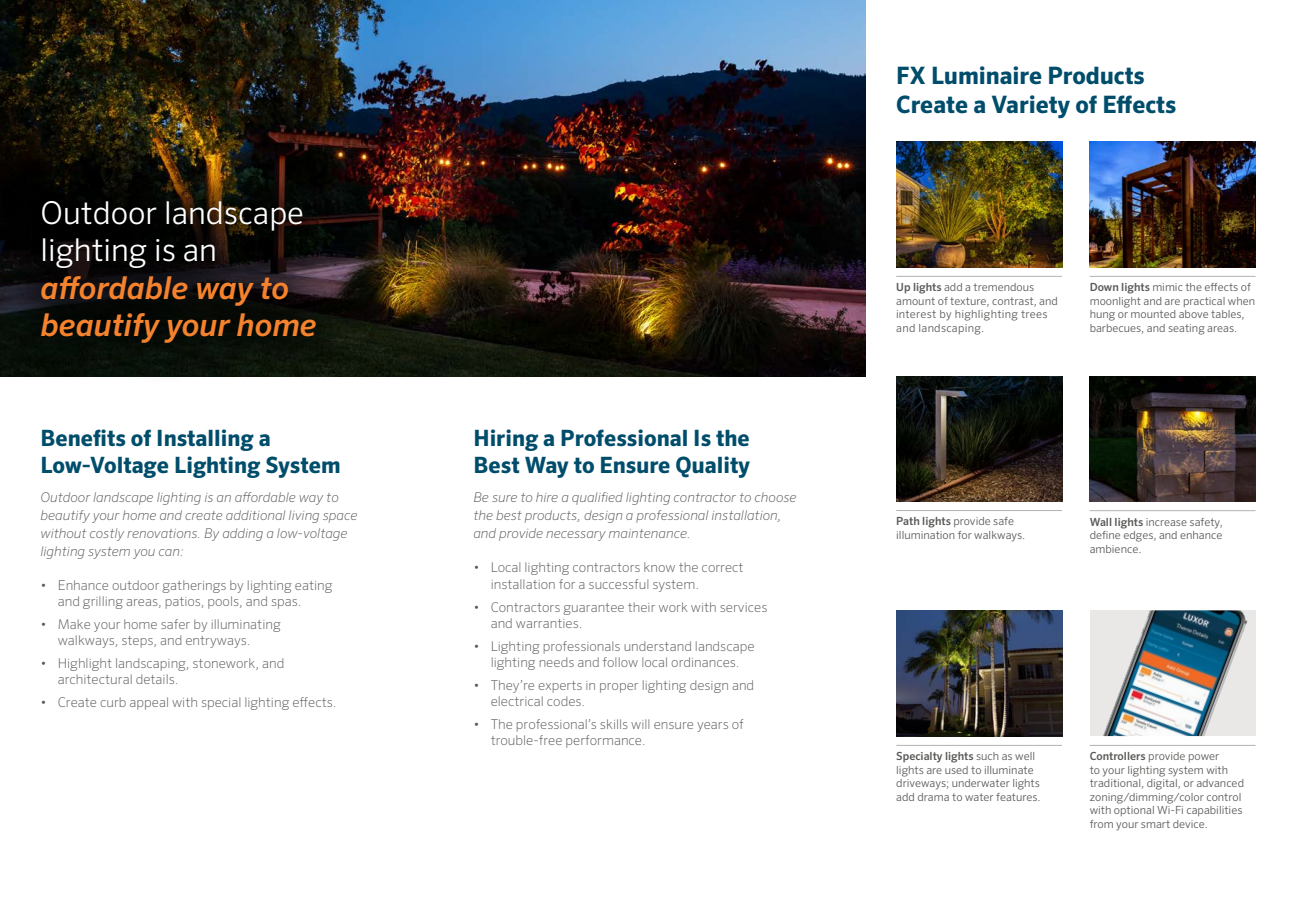
<style>
.page{position:relative;width:1296px;height:918px;background:#fff}
.page>*{position:absolute;margin:0;border:0;box-sizing:border-box;transform-origin:0 0}
.t1{font:italic 500 31.5px/37.5px "Sero Pro";color:#f5822d}
.t2{font:300 31.5px/37.5px "Sero Pro";color:#fff}
.t3{font:700 24px/28.8px "Sero Pro";color:#004d6b}
.t4{font:700 22.5px/27px "Sero Pro";color:#004d6b}
.t5{font:200 13.5px/16.2px "Sero Pro";color:#585956}
.t6{font:italic 200 13.5px/18px "Sero Pro";color:#585956}
.t7{font:300 11.25px/13.5px "Sero Pro";color:#585956}
.s1{font-weight:500}
</style>
<div class="page">
<div style="left:1090px;top:610px;width:166px;height:126px;background:#e9e8e7"></div>
<img style="left:1103px;top:610px;width:145px;height:126px">
<hr style="left:1090px;top:745px;width:166px;height:1px;background:#b5b1af">
<img style="left:1090px;top:141px;width:165px;height:126px">
<hr style="left:1090px;top:276px;width:166px;height:1px;background:#b5b1af">
<img style="left:896px;top:376px;width:166px;height:126px">
<hr style="left:896px;top:510px;width:166px;height:1px;background:#b5b1af">
<img style="left:896px;top:610px;width:166px;height:126px">
<hr style="left:896px;top:745px;width:166px;height:1px;background:#b5b1af">
<img style="left:896px;top:141px;width:166px;height:126px">
<hr style="left:896px;top:276px;width:166px;height:1px;background:#b5b1af">
<img style="left:0;top:0;width:865px;height:376px">
<hr style="left:1090px;top:510px;width:166px;height:1px;background:#b5b1af">
<img style="left:1090px;top:376px;width:166px;height:126px">
<div style="left:0;top:158px;width:358px;height:228px;background:#000;opacity:.75"></div>
<h1 class="t2" style="left:40px;top:193px;width:265px">Outdoor landscape lighting is an</h1>
<h1 class="t1" style="left:40px;top:269px;width:278px">affordable way to beautify your home</h1>
<h3 class="t4" style="left:40px;top:425px;width:302px">Benefits of Installing a<br>Low-Voltage Lighting System</h3>
<p class="t6" style="left:40px;top:488px;width:319px">Outdoor landscape lighting is an affordable way to beautify your home and create additional living space without costly renovations. By adding a low-voltage lighting system you can:</p>
<p class="t5" style="left:58px;top:577px;width:276px;text-indent:-17px">• Enhance outdoor gatherings by lighting eating and grilling areas, patios, pools, and spas.</p>
<p class="t5" style="left:58px;top:616px;width:225px;text-indent:-17px">• Make your home safer by illuminating walkways, steps, and entryways.</p>
<p class="t5" style="left:58px;top:655px;width:228px;text-indent:-17px">• Highlight landscaping, stonework, and architectural details.</p>
<p class="t5" style="left:40px;top:694px;width:297px">• Create curb appeal with special lighting effects.</p>
<h3 class="t4" style="left:473px;top:425px;width:278px">Hiring a Professional Is the<br>Best Way to Ensure Quality</h3>
<p class="t6" style="left:473px;top:488px;width:325px">Be sure to hire a qualified lighting contractor to choose the best products, design a professional installation, and provide necessary maintenance.</p>
<p class="t5" style="left:491px;top:560px;width:254px;text-indent:-17px">• Local lighting contractors know the correct installation for a successful system.</p>
<p class="t5" style="left:491px;top:599px;width:278px;text-indent:-17px">• Contractors guarantee their work with services and warranties.</p>
<p class="t5" style="left:473px;top:638px;width:283px;text-align:center">• Lighting professionals understand landscape lighting needs and follow local ordinances.</p>
<p class="t5" style="left:491px;top:677px;width:265px;text-indent:-17px">• They’re experts in proper lighting design and electrical codes.</p>
<p class="t5" style="left:491px;top:716px;width:255px;text-indent:-17px">• The professional’s skills will ensure years of trouble-free performance.</p>
<h2 class="t3" style="left:896px;top:62px;width:282px">FX Luminaire Products<br>Create a Variety of Effects</h2>
<p class="t7" style="left:896px;top:280px;width:163px"><span class="s1">Up lights</span> add a tremendous amount of texture, contrast, and interest by highlighting trees and landscaping.</p>
<p class="t7" style="left:1090px;top:280px;width:167px"><span class="s1">Down lights</span> mimic the effects of moonlight and are practical when hung or mounted above tables, barbecues, and seating areas.</p>
<p class="t7" style="left:896px;top:515px;width:131px"><span class="s1">Path lights</span> provide safe illumination for walkways.</p>
<p class="t7" style="left:1090px;top:515px;width:135px;text-align:justify"><span class="s1">Wall lights</span> increase safety, define edges, and enhance ambience.</p>
<p class="t7" style="left:896px;top:749px;width:146px"><span class="s1">Specialty lights</span> such as well lights are used to illuminate driveways; underwater lights add drama to water features.</p>
<p class="t7" style="left:1090px;top:749px;width:156px"><span class="s1">Controllers</span> provide power<br>to your lighting system with traditional, digital, or advanced zoning/dimming/color control with optional Wi-Fi capabilities from your smart device.</p>
</div>
